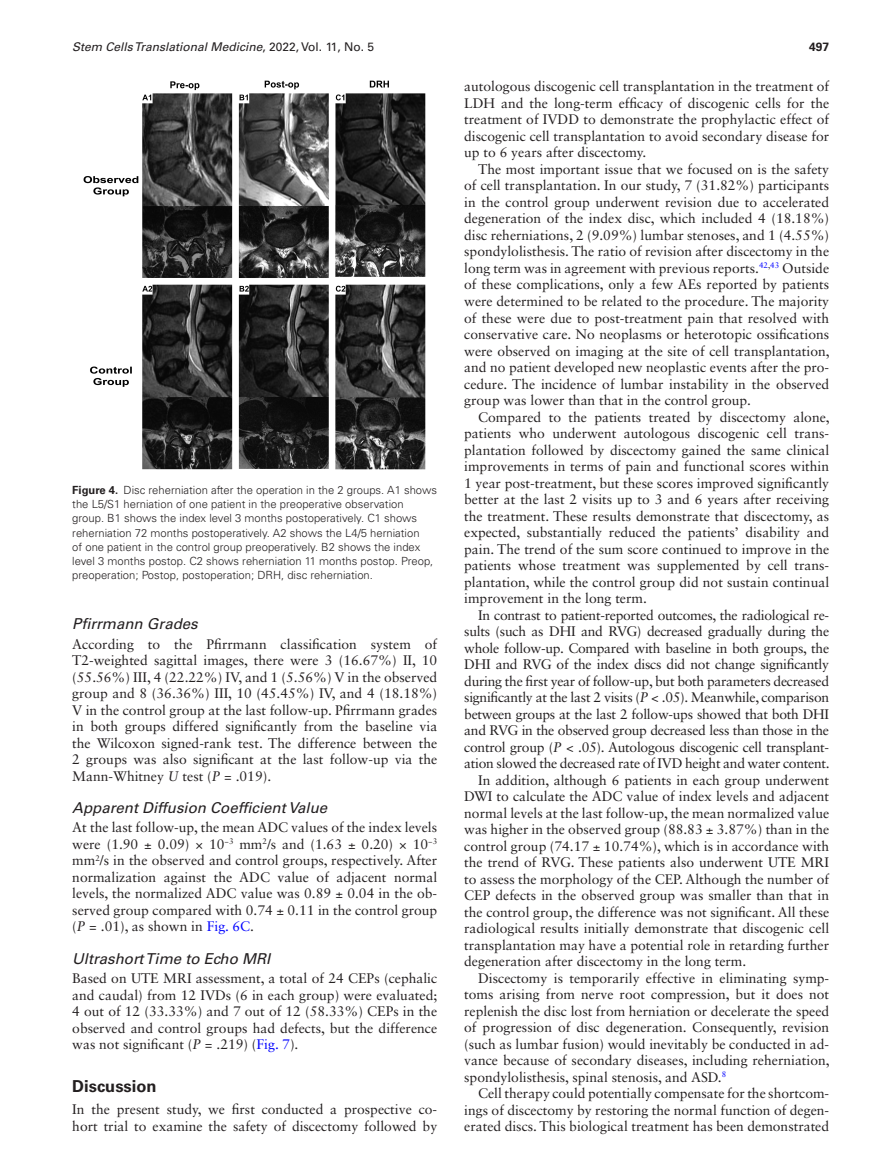
<style>
.page{position:relative;width:893px;height:1174px;background:#fff}
.page>*{position:absolute;margin:0;border:0;box-sizing:border-box;transform-origin:0 0}
.t1{font:700 16.5px "Univers LT Std";color:#231f20}
.t2{font:italic 15px "Univers LT Std";color:#231f20}
.t3{font:13.8px/16.5px "Sabon LT Std";color:#231f20;text-align:justify}
.t4{font:13.8px "Sabon LT Std";letter-spacing:-.02em;color:#231f20}
.t5{font:italic 12px "Univers LT Std";color:#231f20}
.t6{font:700 12px "Univers LT Std";color:#231f20}
.t7{font:300 11.25px/14.2px "Univers LT Std";color:#231f20}
.s1{font-style:normal}
.s2{font-weight:700}
.s3{font-style:italic}
.s4{color:#00f}
</style>
<div class="page">
<img style="left:84px;top:81px;width:342px;height:388px">
<p class="t5" style="left:72px;top:40px;width:303px">Stem Cells Translational Medicine<span class="s1">, 2022, Vol. 11, No. 5</span></p>
<p class="t6" style="left:809px;top:40px;width:22px">497</p>
<p class="t7" style="left:72px;top:482px;width:366px"><span class="s2">Figure 4.</span> Disc reherniation after the operation in the 2 groups. A1 shows the L5/S1 herniation of one patient in the preoperative observation group. B1 shows the index level 3 months postoperatively. C1 shows reherniation 72 months postoperatively. A2 shows the L4/5 herniation<br>of one patient in the control group preoperatively. B2 shows the index level 3 months postop. C2 shows reherniation 11 months postop. Preop, preoperation; Postop, postoperation; DRH, disc reherniation.</p>
<p class="t2" style="left:72px;top:615px;width:127px">Pfirrmann Grades</p>
<p class="t3" style="left:72px;top:635px;width:366px">According to the Pfirrmann classification system of T2-weighted sagittal images, there were 3 (16.67%) II, 10 (55.56%) III, 4 (22.22%) IV, and 1 (5.56%) V in the observed group and 8 (36.36%) III, 10 (45.45%) IV, and 4 (18.18%)<br>V in the control group at the last follow-up. Pfirrmann grades in both groups differed significantly from the baseline via the Wilcoxon signed-rank test. The difference between the 2 groups was also significant at the last follow-up via the Mann-Whitney <span class="s3">U</span> test (<span class="s3">P</span> = .019).</p>
<p class="t2" style="left:72px;top:798px;width:256px">Apparent Diffusion Coefficient Value</p>
<p class="t3" style="left:72px;top:819px;width:366px">At the last follow-up, the mean ADC values of the index levels were (1.90 ± 0.09) × 10<sup>−3</sup> mm<sup>2</sup>/s and (1.63 ± 0.20) × 10<sup>−3 </sup>mm<sup>2</sup>/s in the observed and control groups, respectively. After normalization against the ADC value of adjacent normal levels, the normalized ADC value was 0.89 ± 0.04 in the ob&shy;served group compared with 0.74 ± 0.11 in the control group (<span class="s3">P</span> = .01), as shown in <span class="s4">Fig. 6C</span>.</p>
<p class="t2" style="left:72px;top:949px;width:200px">Ultrashort Time to Echo MRI</p>
<p class="t3" style="left:72px;top:969px;width:366px">Based on UTE MRI assessment, a total of 24 CEPs (cephalic and caudal) from 12 IVDs (6 in each group) were evaluated; 4 out of 12 (33.33%) and 7 out of 12 (58.33%) CEPs in the observed and control groups had defects, but the difference was not significant (<span class="s3">P</span> = .219) (<span class="s4">Fig. 7</span>).</p>
<p class="t1" style="left:72px;top:1076px;width:86px">Discussion</p>
<p class="t3" style="left:72px;top:1101px;width:366px">In the present study, we first conducted a prospective co&shy;hort trial to examine the safety of discectomy followed by</p>
<p class="t3" style="left:464px;top:78px;width:366px">autologous discogenic cell transplantation in the treatment of LDH and the long-term efficacy of discogenic cells for the treatment of IVDD to demonstrate the prophylactic effect of discogenic cell transplantation to avoid secondary disease for up to 6 years after discectomy.</p>
<p class="t3" style="left:464px;top:161px;width:367px;text-indent:14px">The most important issue that we focused on is the safety of cell transplantation. In our study, 7 (31.82%) participants in the control group underwent revision due to accelerated degeneration of the index disc, which included 4 (18.18%) disc reherniations, 2 (9.09%) lumbar stenoses, and 1 (4.55%) spondylolisthesis. The ratio of revision after discectomy in the long term was in agreement with previous reports.<sup>42</sup><sup>,</sup><sup>43</sup> Outside of these complications, only a few AEs reported by patients were determined to be related to the procedure. The majority of these were due to post-treatment pain that resolved with conservative care. No neoplasms or heterotopic ossifications were observed on imaging at the site of cell transplantation, and no patient developed new neoplastic events after the pro&shy;cedure. The incidence of lumbar instability in the observed group was lower than that in the control group.</p>
<p class="t3" style="left:464px;top:408px;width:367px;text-indent:14px">Compared to the patients treated by discectomy alone, patients who underwent autologous discogenic cell trans&shy;plantation followed by discectomy gained the same clinical improvements in terms of pain and functional scores within 1 year post-treatment, but these scores improved significantly better at the last 2 visits up to 3 and 6 years after receiving the treatment. These results demonstrate that discectomy, as expected, substantially reduced the patients’ disability and pain. The trend of the sum score continued to improve in the patients whose treatment was supplemented by cell trans&shy;plantation, while the control group did not sustain continual improvement in the long term.</p>
<p class="t4" style="left:478px;top:606px;width:353px">In contrast to patient-reported outcomes, the radiological re-</p>
<p class="t4" style="left:464px;top:623px;width:366px">sults (such as DHI and RVG) decreased gradually during the</p>
<p class="t4" style="left:464px;top:639px;width:366px">whole follow-up. Compared with baseline in both groups, the</p>
<p class="t4" style="left:464px;top:656px;width:366px">DHI and RVG of the index discs did not change significantly</p>
<p class="t4" style="left:464px;top:672px;width:366px">during the first year of follow-up, but both parameters decreased</p>
<p class="t4" style="left:464px;top:689px;width:366px">significantly at the last 2 visits (<span class="s3">P</span> &lt; .05). Meanwhile, comparison</p>
<p class="t4" style="left:464px;top:705px;width:366px">between groups at the last 2 follow-ups showed that both DHI</p>
<p class="t4" style="left:464px;top:722px;width:366px">and RVG in the observed group decreased less than those in the</p>
<p class="t4" style="left:464px;top:738px;width:366px">control group (<span class="s3">P</span> &lt; .05). Autologous discogenic cell transplant-</p>
<p class="t4" style="left:464px;top:755px;width:367px">ation slowed the decreased rate of IVD height and water content.</p>
<p class="t3" style="left:478px;top:771px;width:353px">In addition, although 6 patients in each group underwent</p>
<p class="t3" style="left:464px;top:788px;width:366px">DWI to calculate the ADC value of index levels and adjacent</p>
<p class="t3" style="left:464px;top:804px;width:366px">normal levels at the last follow-up, the mean normalized value</p>
<p class="t3" style="left:464px;top:821px;width:366px">was higher in the observed group (88.83 ± 3.87%) than in the</p>
<p class="t3" style="left:464px;top:837px;width:366px">control group (74.17 ± 10.74%), which is in accordance with</p>
<p class="t3" style="left:464px;top:854px;width:366px">the trend of RVG. These patients also underwent UTE MRI</p>
<p class="t3" style="left:464px;top:870px;width:366px">to assess the morphology of the CEP. Although the number of</p>
<p class="t3" style="left:464px;top:887px;width:366px">CEP defects in the observed group was smaller than that in</p>
<p class="t3" style="left:464px;top:903px;width:366px">the control group, the difference was not significant. All these</p>
<p class="t3" style="left:464px;top:920px;width:366px">radiological results initially demonstrate that discogenic cell</p>
<p class="t3" style="left:464px;top:936px;width:366px">transplantation may have a potential role in retarding further</p>
<p class="t3" style="left:464px;top:953px;width:284px">degeneration after discectomy in the long term.</p>
<p class="t3" style="left:478px;top:969px;width:353px">Discectomy is temporarily effective in eliminating symp-</p>
<p class="t3" style="left:464px;top:986px;width:366px">toms arising from nerve root compression, but it does not</p>
<p class="t3" style="left:464px;top:1002px;width:366px">replenish the disc lost from herniation or decelerate the speed</p>
<p class="t3" style="left:464px;top:1019px;width:366px">of progression of disc degeneration. Consequently, revision</p>
<p class="t3" style="left:464px;top:1035px;width:366px">(such as lumbar fusion) would inevitably be conducted in ad-</p>
<p class="t3" style="left:464px;top:1052px;width:367px">vance because of secondary diseases, including reherniation,</p>
<p class="t3" style="left:464px;top:1068px;width:264px">spondylolisthesis, spinal stenosis, and ASD.<sup>8</sup></p>
<p class="t3" style="left:478px;top:1085px;width:353px">Cell therapy could potentially compensate for the shortcom-</p>
<p class="t3" style="left:464px;top:1101px;width:366px">ings of discectomy by restoring the normal function of degen-</p>
<p class="t3" style="left:464px;top:1118px;width:366px">erated discs. This biological treatment has been demonstrated</p>
</div>
